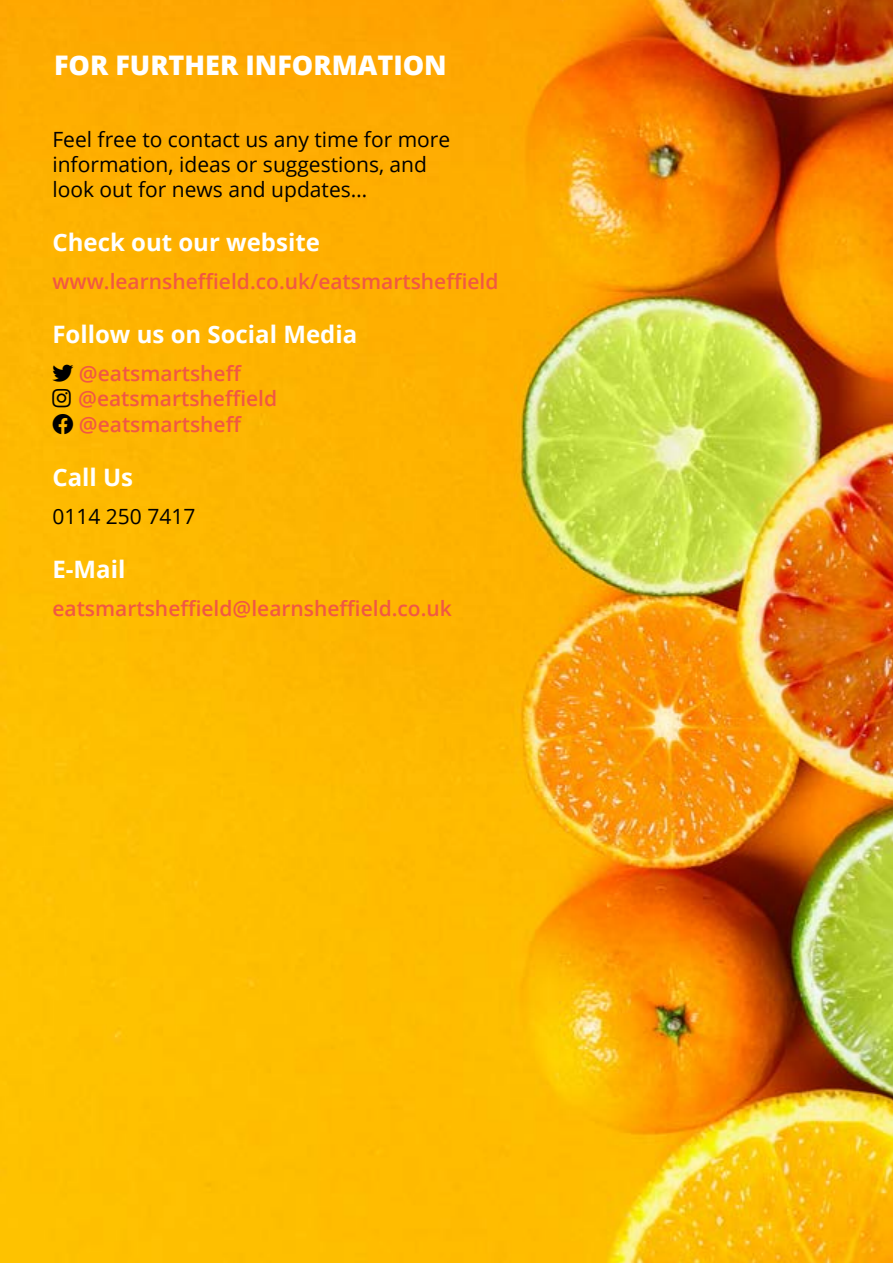
<style>
.page{position:relative;width:893px;height:1263px;background:#fff}
.page>*{position:absolute;margin:0;border:0;box-sizing:border-box;transform-origin:0 0}
.t1{font:800 27px "Open Sans";color:#fff}
.t2{font:700 24px "Open Sans";color:#fff}
.t3{font:600 21px "Open Sans";color:#f15843}
.t4{font:21px/25.2px "Open Sans";color:#000}
.s1{color:#000}
</style>
<div class="page">
<img style="left:0;top:0;width:893px;height:1263px">
<svg style="left:52px;top:365px;width:21px;height:17px"></svg>
<svg style="left:52px;top:389px;width:21px;height:45px"></svg>
<p class="t1" style="left:54px;top:44px;width:394px">FOR FURTHER INFORMATION</p>
<p class="t4" style="left:52px;top:126px;width:399px">Feel free to contact us any time for more information, ideas or suggestions, and look out for news and updates…</p>
<p class="t2" style="left:52px;top:226px;width:269px">Check out our website</p>
<p class="t3" style="left:52px;top:267px;width:447px">www.learnsheffield.co.uk/eatsmartsheffield</p>
<p class="t2" style="left:52px;top:318px;width:306px">Follow us on Social Media</p>
<p class="t3" style="left:52px;top:359px;width:191px"><span class="s1">▼▼▼</span> @eatsmartsheff</p>
<p class="t3" style="left:52px;top:384px;width:226px"><span class="s1">■▲▼</span> @eatsmartsheffield</p>
<p class="t3" style="left:52px;top:409px;width:191px"><span class="s1">□□</span> @eatsmartsheff</p>
<p class="t2" style="left:52px;top:460px;width:82px">Call Us</p>
<p class="t4" style="left:52px;top:503px;width:145px">0114 250 7417</p>
<p class="t2" style="left:52px;top:552px;width:74px">E-Mail</p>
<p class="t3" style="left:52px;top:593px;width:401px">eatsmartsheffield@learnsheffield.co.uk</p>
</div>
